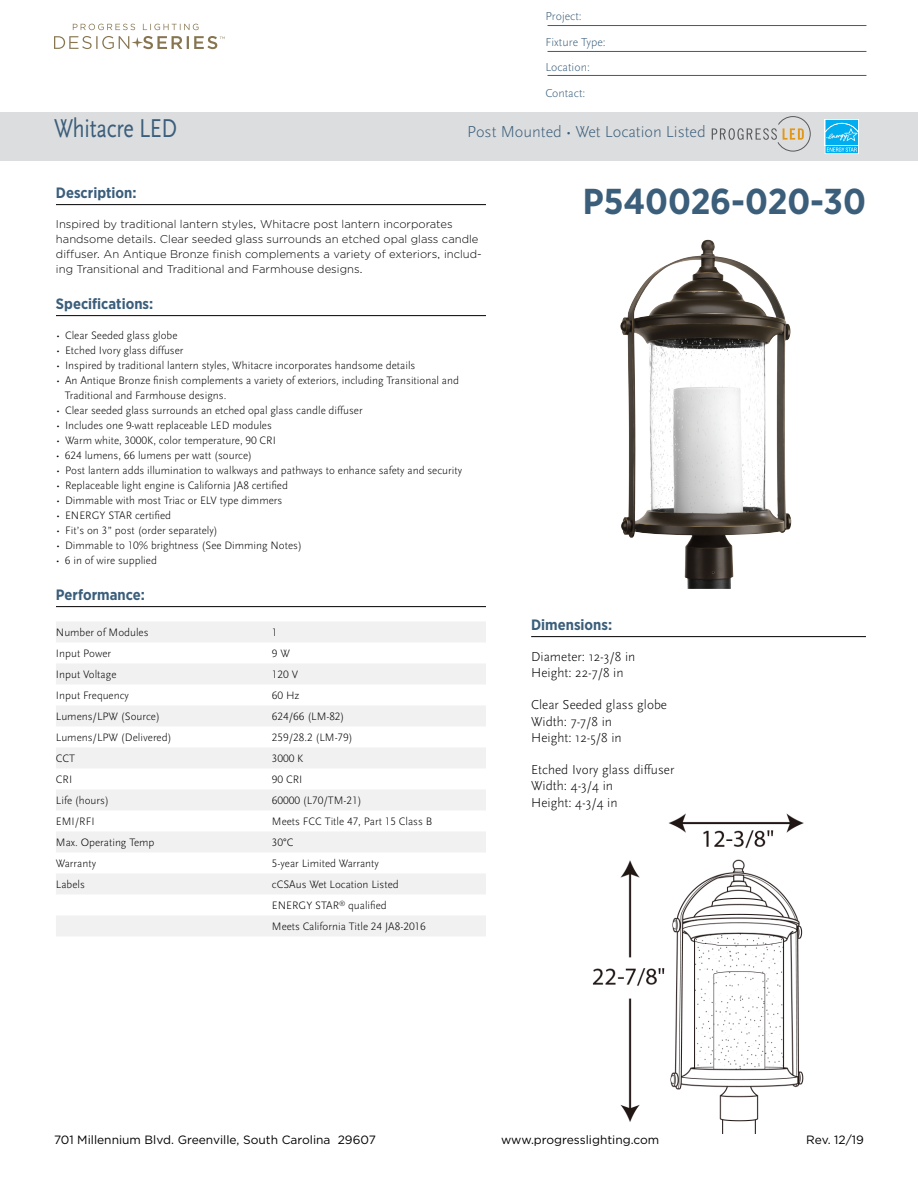
<style>
.page{position:relative;width:918px;height:1188px;background:#fff}
.page>*{position:absolute;margin:0;border:0;box-sizing:border-box;transform-origin:0 0}
.t1{font:700 36px "Gotham Narrow";color:#3b5e7b}
.t2{font:27px "Scala Sans Pro";letter-spacing:-.01em;color:#3b5e7b;scale:.82 1}
.t3{font:300 16.5px "Scala Sans Pro";color:#3b5e7b}
.t4{font:700 15px "Gotham Narrow";color:#3b5e7b}
.t5{font:300 13.5px/16.2px "Scala Sans Pro";color:#000}
.t6{font:12px "Gotham";color:#000}
.t7{font:300 12px/25.5px "Scala Sans Pro";color:#3b5e7b}
.t8{font:300 11.25px/21px "Scala Sans Pro";color:#000}
.t9{font:300 11.25px/15px "Gotham";color:#000}
</style>
<div class="page">
<img style="left:620px;top:240px;width:172px;height:349px">
<hr style="left:56px;top:204px;width:430px;height:1px;background:#000">
<hr style="left:56px;top:315px;width:430px;height:1px;background:#000">
<hr style="left:56px;top:606px;width:430px;height:1px;background:#000">
<div style="left:56px;top:621px;width:430px;height:21px;background:#f1f1f2"></div>
<div style="left:56px;top:663px;width:430px;height:21px;background:#f1f1f2"></div>
<div style="left:56px;top:705px;width:430px;height:21px;background:#f1f1f2"></div>
<div style="left:56px;top:747px;width:430px;height:21px;background:#f1f1f2"></div>
<div style="left:56px;top:789px;width:430px;height:21px;background:#f1f1f2"></div>
<div style="left:56px;top:831px;width:430px;height:21px;background:#f1f1f2"></div>
<div style="left:56px;top:873px;width:430px;height:21px;background:#f1f1f2"></div>
<div style="left:56px;top:915px;width:430px;height:21px;background:#f1f1f2"></div>
<hr style="left:531px;top:636px;width:335px;height:1px;background:#000">
<div style="left:0;top:112px;width:918px;height:48px;background:#dcddde"></div>
<svg style="left:712px;top:116px;width:98px;height:35px"></svg>
<div style="left:825px;top:119px;width:34px;height:27px;background:#e2f5fd"></div>
<svg style="left:825px;top:120px;width:34px;height:34px"></svg>
<svg style="left:54px;top:24px;width:171px;height:26px"></svg>
<hr style="left:548px;top:25px;width:318px;height:1px;background:#3b5e7b">
<hr style="left:548px;top:51px;width:318px;height:1px;background:#3b5e7b">
<hr style="left:548px;top:75px;width:318px;height:1px;background:#3b5e7b">
<img style="left:592px;top:813px;width:212px;height:321px">
<p class="t7" style="left:545px;top:4px;width:62px">Project:<br>Fixture Type:<br>Location:<br>Contact:</p>
<h2 class="t2" style="left:54px;top:112px;width:152px">Whitacre LED</h2>
<h3 class="t3" style="left:467px;top:122px;width:240px">Post Mounted • Wet Location Listed</h3>
<h3 class="t4" style="left:56px;top:183px;width:82px">Description:</h3>
<p class="t9" style="left:56px;top:216px;width:427px">Inspired by traditional lantern styles, Whitacre post lantern incorporates handsome details. Clear seeded glass surrounds an etched opal glass candle diffuser. An Antique Bronze finish complements a variety of exteriors, includ&shy;ing Transitional and Traditional and Farmhouse designs.</p>
<h3 class="t4" style="left:56px;top:294px;width:99px">Specifications:</h3>
<p class="t8" style="left:56px;top:325px;width:123px">• Clear Seeded glass globe</p>
<p class="t8" style="left:56px;top:340px;width:129px">• Etched Ivory glass diffuser</p>
<p class="t8" style="left:56px;top:355px;width:361px">• Inspired by traditional lantern styles, Whitacre incorporates handsome details</p>
<p class="t8" style="left:65px;top:373px;width:396px;line-height:15px;text-indent:-9px">• An Antique Bronze finish complements a variety of exteriors, including Transitional and<br>Traditional and Farmhouse designs.</p>
<p class="t8" style="left:56px;top:400px;width:308px">• Clear seeded glass surrounds an etched opal glass candle diffuser</p>
<p class="t8" style="left:56px;top:415px;width:217px">• Includes one 9-watt replaceable LED modules</p>
<p class="t8" style="left:56px;top:430px;width:221px">• Warm white, 3000K, color temperature, 90 CRI</p>
<p class="t8" style="left:56px;top:445px;width:198px">• 624 lumens, 66 lumens per watt (source)</p>
<p class="t8" style="left:56px;top:460px;width:408px">• Post lantern adds illumination to walkways and pathways to enhance safety and security</p>
<p class="t8" style="left:56px;top:475px;width:233px">• Replaceable light engine is California JA8 certified</p>
<p class="t8" style="left:56px;top:490px;width:228px">• Dimmable with most Triac or ELV type dimmers</p>
<p class="t8" style="left:56px;top:505px;width:117px">• ENERGY STAR certified</p>
<p class="t8" style="left:56px;top:520px;width:163px">• Fit’s on 3” post (order separately)</p>
<p class="t8" style="left:56px;top:535px;width:247px">• Dimmable to 10% brightness (See Dimming Notes)</p>
<p class="t8" style="left:56px;top:550px;width:102px">• 6 in of wire supplied</p>
<h3 class="t4" style="left:56px;top:585px;width:90px">Performance:</h3>
<p class="t8" style="left:56px;top:622px;width:94px">Number of Modules</p>
<p class="t8" style="left:272px;top:622px;width:7px">1</p>
<p class="t8" style="left:56px;top:643px;width:57px">Input Power</p>
<p class="t8" style="left:272px;top:643px;width:19px">9 W</p>
<p class="t8" style="left:56px;top:664px;width:62px">Input Voltage</p>
<p class="t8" style="left:272px;top:664px;width:28px">120 V</p>
<p class="t8" style="left:56px;top:685px;width:74px">Input Frequency</p>
<p class="t8" style="left:272px;top:685px;width:29px">60 Hz</p>
<p class="t8" style="left:56px;top:706px;width:106px">Lumens/LPW (Source)</p>
<p class="t8" style="left:272px;top:706px;width:74px">624/66 (LM-82)</p>
<p class="t8" style="left:56px;top:727px;width:117px">Lumens/LPW (Delivered)</p>
<p class="t8" style="left:272px;top:727px;width:82px">259/28.2 (LM-79)</p>
<p class="t8" style="left:56px;top:748px;width:21px">CCT</p>
<p class="t8" style="left:272px;top:748px;width:33px">3000 K</p>
<p class="t8" style="left:56px;top:769px;width:18px">CRI</p>
<p class="t8" style="left:272px;top:769px;width:32px">90 CRI</p>
<p class="t8" style="left:56px;top:790px;width:54px">Life (hours)</p>
<p class="t8" style="left:272px;top:790px;width:91px">60000 (L70/TM-21)</p>
<p class="t8" style="left:56px;top:811px;width:40px">EMI/RFI</p>
<p class="t8" style="left:272px;top:811px;width:162px">Meets FCC Title 47, Part 15 Class B</p>
<p class="t8" style="left:56px;top:832px;width:100px">Max. Operating Temp</p>
<p class="t8" style="left:272px;top:832px;width:23px">30°C</p>
<p class="t8" style="left:56px;top:853px;width:42px">Warranty</p>
<p class="t8" style="left:272px;top:853px;width:109px">5-year Limited Warranty</p>
<p class="t8" style="left:56px;top:874px;width:30px">Labels</p>
<p class="t8" style="left:272px;top:874px;width:155px">cCSAus Wet Location Listed<br>ENERGY STAR<sup>®</sup> qualified<br>Meets California Title 24 JA8-2016</p>
<h1 class="t1" style="left:583px;top:179px;width:285px">P540026-020-30</h1>
<h3 class="t4" style="left:531px;top:615px;width:83px">Dimensions:</h3>
<p class="t5" style="left:531px;top:648px;width:106px">Diameter: 12-3/8 in<br>Height: 22-7/8 in</p>
<p class="t5" style="left:531px;top:697px;width:137px">Clear Seeded glass globe<br>Width: 7-7/8 in<br>Height: 12-5/8 in</p>
<p class="t5" style="left:531px;top:762px;width:145px">Etched Ivory glass diffuser<br>Width: 4-3/4 in<br>Height: 4-3/4 in</p>
<p class="t6" style="left:54px;top:1132px;width:323px">701 Millennium Blvd. Greenville, South Carolina 29607</p>
<p class="t6" style="left:501px;top:1132px;width:160px">www.progresslighting.com</p>
<p class="t6" style="left:806px;top:1132px;width:59px">Rev. 12/19</p>
</div>
